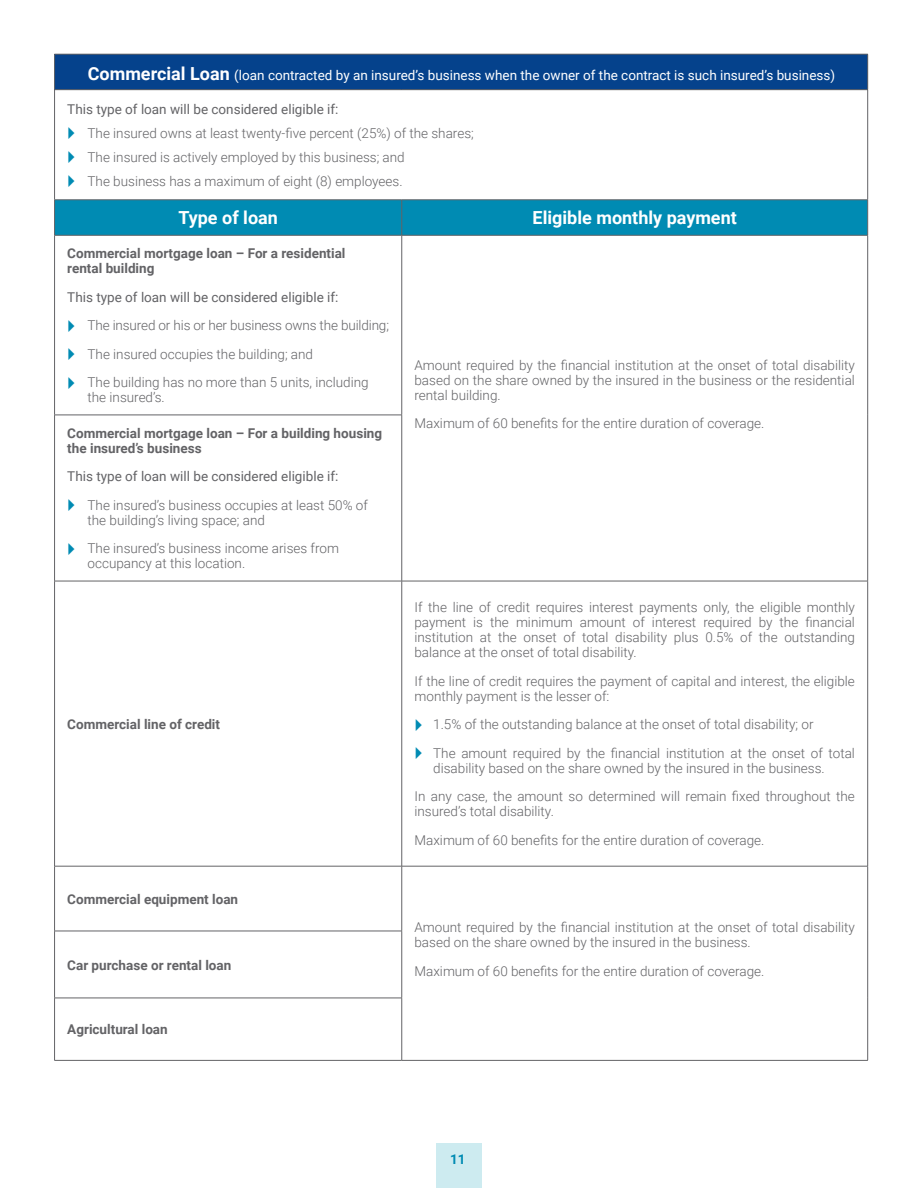
<style>
.page{position:relative;width:918px;height:1188px;background:#fff}
.page>*{position:absolute;margin:0;border:0;box-sizing:border-box;transform-origin:0 0}
.t1{font:700 18px "Roboto";color:#fff}
.tableau_texte_couran{font:300 13.5px/15px "Roboto";color:#636366}
.tableau_texte_couran-2{font:700 13.5px/15px "Roboto";color:#636366}
.tableau_texte_couran-3{font:13.5px "Roboto";color:#636366}
.t2{font:13.5px "Roboto";color:#fff}
.t3{font:700 13.5px "Roboto";color:#008bb3}
.s1{font-weight:700;font-size:18px}
</style>
<div class="page">
<div style="left:436px;top:1143px;width:46px;height:45px;background:#cdebf0"></div>
<div style="left:55px;top:54px;width:813px;height:36px;background:#05428c"></div>
<div style="left:55px;top:201px;width:812px;height:34px;background:#008bb3"></div>
<hr style="left:54px;top:54px;width:1px;height:35px;background:#636366">
<hr style="left:54px;top:54px;width:348px;height:1px;background:#636366">
<hr style="left:402px;top:54px;width:466px;height:1px;background:#636366">
<hr style="left:867px;top:54px;width:1px;height:35px;background:#636366">
<hr style="left:54px;top:90px;width:1px;height:110px;background:#636366">
<hr style="left:54px;top:89px;width:348px;height:1px;background:#636366">
<hr style="left:402px;top:89px;width:466px;height:1px;background:#636366">
<hr style="left:867px;top:90px;width:1px;height:110px;background:#636366">
<hr style="left:54px;top:200px;width:1px;height:35px;background:#636366">
<hr style="left:54px;top:200px;width:348px;height:1px;background:#636366">
<hr style="left:402px;top:200px;width:1px;height:35px;background:#636366">
<hr style="left:402px;top:200px;width:466px;height:1px;background:#636366">
<hr style="left:867px;top:200px;width:1px;height:35px;background:#636366">
<hr style="left:54px;top:235px;width:1px;height:180px;background:#636366">
<hr style="left:54px;top:415px;width:1px;height:166px;background:#636366">
<hr style="left:54px;top:235px;width:348px;height:1px;background:#636366">
<hr style="left:402px;top:235px;width:466px;height:1px;background:#636366">
<hr style="left:402px;top:235px;width:1px;height:180px;background:#636366">
<hr style="left:867px;top:235px;width:1px;height:180px;background:#636366">
<hr style="left:402px;top:415px;width:1px;height:166px;background:#636366">
<hr style="left:867px;top:415px;width:1px;height:166px;background:#636366">
<hr style="left:54px;top:415px;width:348px;height:1px;background:#636366">
<hr style="left:54px;top:581px;width:1px;height:285px;background:#636366">
<hr style="left:54px;top:581px;width:348px;height:1px;background:#636366">
<hr style="left:402px;top:581px;width:1px;height:285px;background:#636366">
<hr style="left:402px;top:581px;width:466px;height:1px;background:#636366">
<hr style="left:867px;top:581px;width:1px;height:285px;background:#636366">
<hr style="left:54px;top:866px;width:1px;height:65px;background:#636366">
<hr style="left:54px;top:866px;width:348px;height:1px;background:#636366">
<hr style="left:402px;top:866px;width:1px;height:65px;background:#636366">
<hr style="left:402px;top:866px;width:466px;height:1px;background:#636366">
<hr style="left:867px;top:866px;width:1px;height:65px;background:#636366">
<hr style="left:867px;top:931px;width:1px;height:67px;background:#636366">
<hr style="left:867px;top:998px;width:1px;height:62px;background:#636366">
<hr style="left:54px;top:931px;width:1px;height:67px;background:#636366">
<hr style="left:54px;top:931px;width:348px;height:1px;background:#636366">
<hr style="left:402px;top:931px;width:1px;height:67px;background:#636366">
<hr style="left:54px;top:998px;width:1px;height:62px;background:#636366">
<hr style="left:54px;top:998px;width:348px;height:1px;background:#636366">
<hr style="left:54px;top:1060px;width:348px;height:1px;background:#636366">
<hr style="left:402px;top:998px;width:1px;height:62px;background:#636366">
<hr style="left:402px;top:1060px;width:466px;height:1px;background:#636366">
<p class="t2" style="left:88px;top:66px;width:749px"><span class="s1">Commercial Loan</span> (loan contracted by an insured’s business when the owner of the contract is such insured’s business)</p>
<p class="tableau_texte_couran-3" style="left:67px;top:100px;width:273px">This type of loan will be considered eligible if:</p>
<p class="tableau_texte_couran" style="left:88px;top:125px;width:388px">The insured owns at least twenty-five percent (25%) of the shares;</p>
<p class="tableau_texte_couran" style="left:88px;top:149px;width:319px">The insured is actively employed by this business; and</p>
<p class="tableau_texte_couran" style="left:88px;top:173px;width:317px">The business has a maximum of eight (8) employees.</p>
<p class="t1" style="left:178px;top:205px;width:101px">Type of loan</p>
<p class="t1" style="left:533px;top:205px;width:206px">Eligible monthly payment</p>
<p class="tableau_texte_couran-2" style="left:67px;top:245px;width:280px">Commercial mortgage loan – For a residential rental building</p>
<p class="tableau_texte_couran-3" style="left:67px;top:287px;width:273px">This type of loan will be considered eligible if:</p>
<p class="tableau_texte_couran" style="left:88px;top:317px;width:303px">The insured or his or her business owns the building;</p>
<p class="tableau_texte_couran" style="left:88px;top:346px;width:227px">The insured occupies the building; and</p>
<p class="tableau_texte_couran" style="left:88px;top:374px;width:283px">The building has no more than 5 units, including the insured’s.</p>
<p class="tableau_texte_couran" style="left:415px;top:357px;width:442px;text-align:justify">Amount required by the financial institution at the onset of total disability based on the share owned by the insured in the business or the residential rental building.</p>
<p class="tableau_texte_couran" style="left:415px;top:415px;width:351px">Maximum of 60 benefits for the entire duration of coverage.</p>
<p class="tableau_texte_couran-2" style="left:67px;top:425px;width:316px">Commercial mortgage loan – For a building housing the insured’s business</p>
<p class="tableau_texte_couran-3" style="left:67px;top:467px;width:273px">This type of loan will be considered eligible if:</p>
<p class="tableau_texte_couran" style="left:88px;top:497px;width:282px">The insured’s business occupies at least 50% of the building’s living space; and</p>
<p class="tableau_texte_couran" style="left:88px;top:540px;width:253px">The insured’s business income arises from occupancy at this location.</p>
<p class="tableau_texte_couran-2" style="left:67px;top:716px;width:154px">Commercial line of credit</p>
<p class="tableau_texte_couran-2" style="left:67px;top:891px;width:172px">Commercial equipment loan</p>
<p class="tableau_texte_couran-2" style="left:67px;top:957px;width:166px">Car purchase or rental loan</p>
<p class="tableau_texte_couran-2" style="left:67px;top:1021px;width:102px">Agricultural loan</p>
<p class="tableau_texte_couran" style="left:415px;top:600px;width:442px;text-align:justify">If the line of credit requires interest payments only, the eligible monthly payment is the minimum amount of interest required by the financial institution at the onset of total disability plus 0.5% of the outstanding balance at the onset of total disability.</p>
<p class="tableau_texte_couran" style="left:415px;top:673px;width:442px">If the line of credit requires the payment of capital and interest, the eligible monthly payment is the lesser of:</p>
<p class="tableau_texte_couran" style="left:433px;top:717px;width:382px">1.5% of the outstanding balance at the onset of total disability; or</p>
<p class="tableau_texte_couran" style="left:433px;top:745px;width:423px">The amount required by the financial institution at the onset of total disability based on the share owned by the insured in the business.</p>
<p class="tableau_texte_couran" style="left:415px;top:789px;width:442px">In any case, the amount so determined will remain fixed throughout the insured’s total disability.</p>
<p class="tableau_texte_couran" style="left:415px;top:832px;width:351px">Maximum of 60 benefits for the entire duration of coverage.</p>
<p class="tableau_texte_couran" style="left:415px;top:920px;width:442px">Amount required by the financial institution at the onset of total disability based on the share owned by the insured in the business.</p>
<p class="tableau_texte_couran" style="left:415px;top:963px;width:351px">Maximum of 60 benefits for the entire duration of coverage.</p>
<p class="t3" style="left:450px;top:1149px;width:17px">11</p>
</div>
